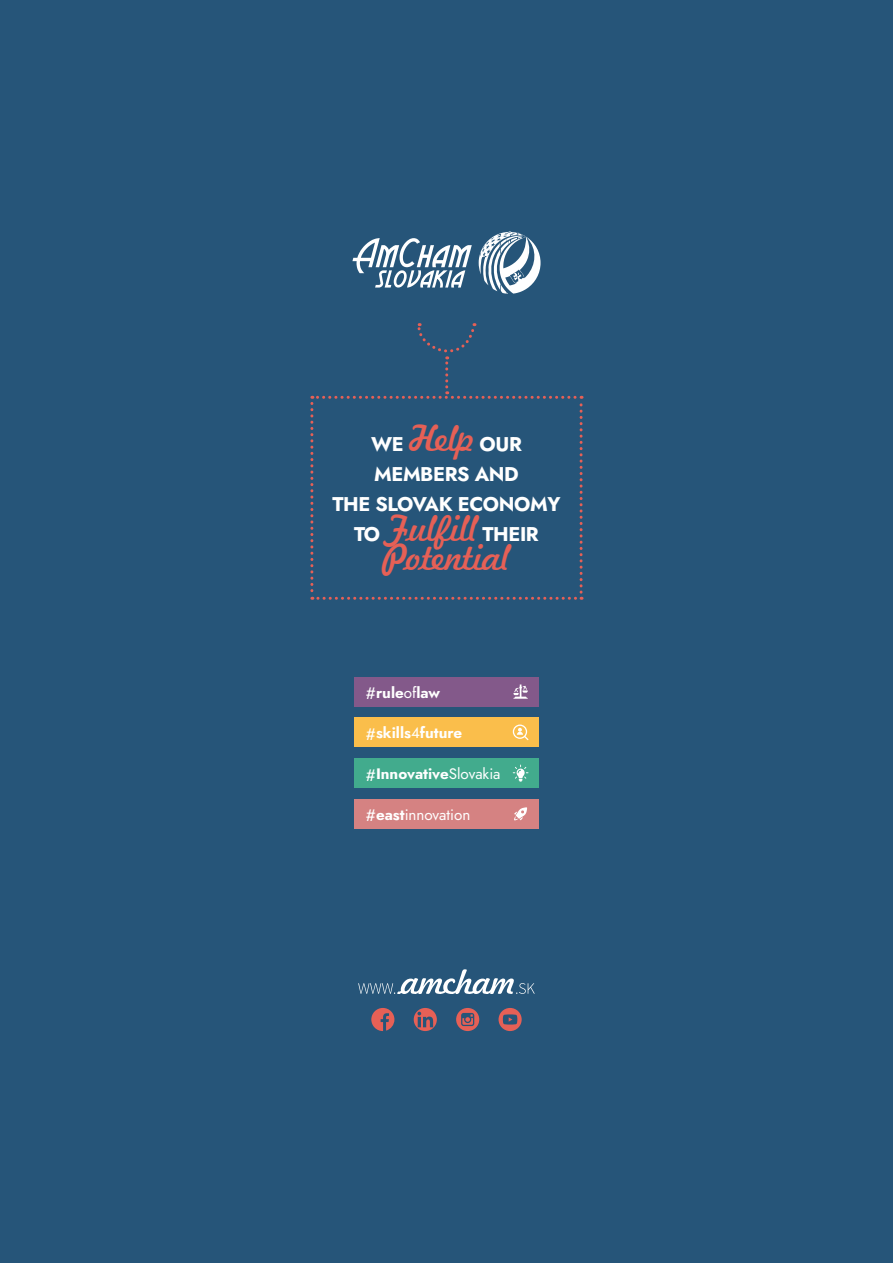
<style>
.page{position:relative;width:893px;height:1263px;background:#265579}
.page>*{position:absolute;margin:0;border:0;box-sizing:border-box;transform-origin:0 0}
.t1{font:34.8px "Freehand 521 BT Regular C";letter-spacing:-.02em;color:#e66056}
.t2{font:19.8px/29.8px "Jost";letter-spacing:-.02em;color:#fff;text-align:center}
.t3{font:15.15px "Jost";color:#fff}
.s1{font-family:"Freehand 521 BT Regular C";font-size:34.8px;color:#e66056}
.s2{font-size:16.5px}
</style>
<div class="page">
<div style="left:354px;top:677px;width:185px;height:29px;background:#83598a"></div>
<svg style="left:513px;top:684px;width:15px;height:15px"></svg>
<div style="left:354px;top:758px;width:185px;height:30px;background:#42ab8d"></div>
<svg style="left:513px;top:765px;width:15px;height:17px"></svg>
<div style="left:354px;top:717px;width:185px;height:30px;background:#fabe4b"></div>
<svg style="left:513px;top:724px;width:15px;height:16px"></svg>
<div style="left:354px;top:799px;width:185px;height:30px;background:#d58282"></div>
<svg style="left:514px;top:807px;width:13px;height:13px"></svg>
<svg style="left:358px;top:969px;width:177px;height:25px"></svg>
<svg style="left:499px;top:1008px;width:23px;height:23px"></svg>
<svg style="left:414px;top:1008px;width:23px;height:23px"></svg>
<svg style="left:371px;top:1008px;width:23px;height:23px"></svg>
<svg style="left:456px;top:1008px;width:23px;height:23px"></svg>
<svg style="left:479px;top:232px;width:62px;height:62px"></svg>
<svg style="left:352px;top:238px;width:120px;height:50px"></svg>
<svg style="left:310px;top:323px;width:273px;height:277px"></svg>
<h2 class="t2" style="left:332px;top:429px;width:230px">WE <span class="s1">Help</span> OUR<br>MEMBERS AND<br>THE SLOVAK ECONOMY<br>TO <span class="s1">Fulfill</span> THEIR</h2>
<h1 class="t1" style="left:383px;top:534px;width:128px">Potential</h1>
<p class="t3" style="left:366px;top:682px;width:76px"><span class="s2">#</span>ruleoflaw</p>
<p class="t3" style="left:366px;top:723px;width:98px"><span class="s2">#</span>skills4future</p>
<p class="t3" style="left:366px;top:764px;width:136px"><span class="s2">#</span>InnovativeSlovakia</p>
<p class="t3" style="left:366px;top:804px;width:106px"><span class="s2">#</span>eastinnovation</p>
</div>
